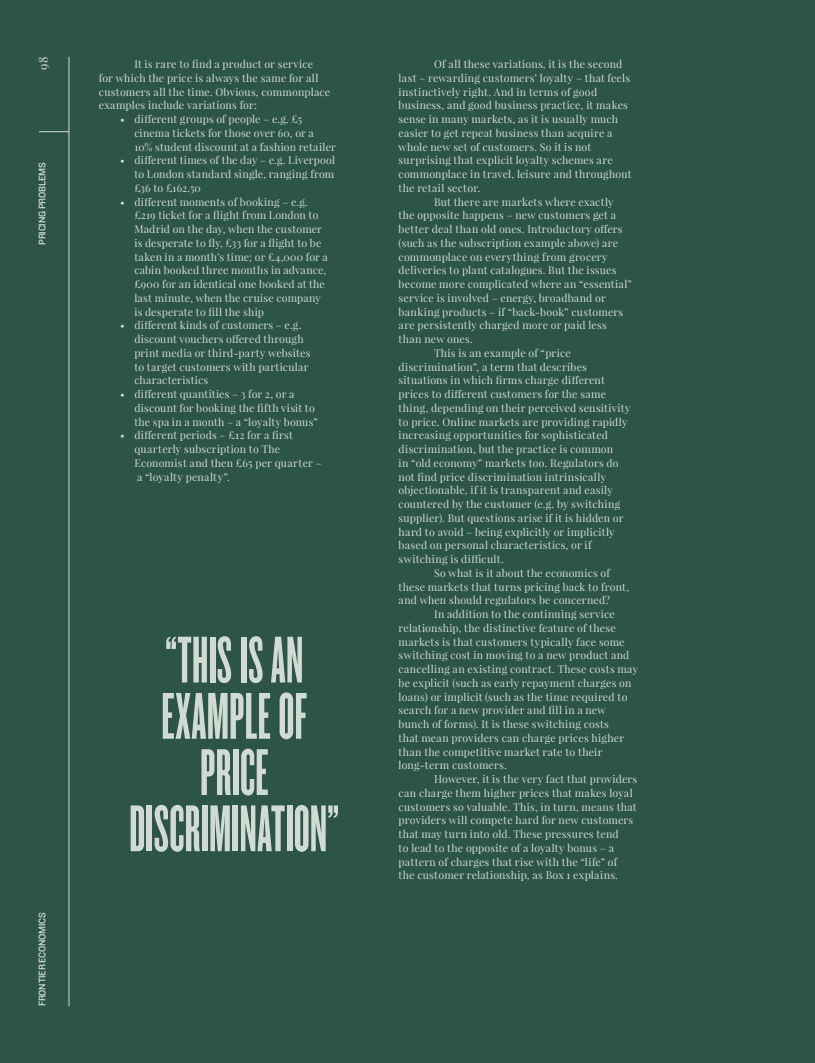
<style>
.page{position:relative;width:815px;height:1063px;background:#2c5449}
.page>*{position:absolute;margin:0;border:0;box-sizing:border-box;transform-origin:0 0}
.t1{font:68.75px/56.2px "Knockout HTF66 Full Flyweight";color:#d1dbd3;text-align:center}
.t2{font:12.5px "Playfair Display";color:#d1dbd3}
.t3{font:10.62px/13.8px "Playfair Display";letter-spacing:.02em;color:#d1dbd3}
.t4{font:10px "Knockout HTF31 Junior Middlewt";letter-spacing:-.02em;color:#d1dbd3}
</style>
<div class="page">
<hr style="left:69px;top:57px;width:1px;height:949px;background:#d1dbd3">
<hr style="left:39px;top:131px;width:30px;height:1px;background:#d1dbd3">
<p class="t2" style="left:35px;top:70px;width:14px;rotate:-90deg">98</p>
<p class="t4" style="left:37px;top:245px;width:84px;rotate:-90deg">PRICING PROBLEMS</p>
<p class="t3" style="left:99px;top:57px;width:233px;text-indent:35px">It is rare to find a product or service<br>for which the price is always the same for all customers all the time. Obvious, commonplace examples include variations for:</p>
<p class="t3" style="left:134px;top:112px;width:203px;text-indent:-14px">• different groups of people – e.g. £5 cinema tickets for those over 60, or a<br>10% student discount at a fashion retailer</p>
<p class="t3" style="left:134px;top:154px;width:202px;text-align:justify;text-indent:-14px">• different times of the day – e.g. Liverpool to London standard single, ranging from £36 to £162.50</p>
<p class="t3" style="left:134px;top:195px;width:195px;text-indent:-14px">• different moments of booking – e.g. £219 ticket for a flight from London to Madrid on the day, when the customer is desperate to fly, £33 for a flight to be taken in a month’s time; or £4,000 for a cabin booked three months in advance, £900 for an identical one booked at the last minute, when the cruise company is desperate to fill the ship</p>
<p class="t3" style="left:134px;top:319px;width:178px;text-indent:-14px">• different kinds of customers – e.g. discount vouchers offered through print media or third-party websites to target customers with particular characteristics</p>
<p class="t3" style="left:134px;top:387px;width:185px;text-indent:-14px">• different quantities – 3 for 2, or a discount for booking the fifth visit to the spa in a month – a “loyalty bonus”</p>
<p class="t3" style="left:134px;top:428px;width:189px;text-indent:-14px">• different periods – £12 for a first quarterly subscription to The<br>Economist and then £65 per quarter – a “loyalty penalty”.</p>
<p class="t4" style="left:37px;top:1006px;width:96px;rotate:-90deg">FRONTIER ECONOMICS</p>
<h1 class="t1" style="left:129px;top:632px;width:212px">“THIS IS AN<br>EXAMPLE OF<br>PRICE<br>DISCRIMINATION”</h1>
<p class="t3" style="left:434px;top:57px;width:190px">Of all these variations, it is the second</p>
<p class="t3" style="left:399px;top:71px;width:233px">last – rewarding customers’ loyalty – that feels</p>
<p class="t3" style="left:399px;top:85px;width:200px">instinctively right. And in terms of good</p>
<p class="t3" style="left:399px;top:98px;width:231px">business, and good business practice, it makes</p>
<p class="t3" style="left:399px;top:112px;width:221px">sense in many markets, as it is usually much</p>
<p class="t3" style="left:399px;top:126px;width:215px">easier to get repeat business than acquire a</p>
<p class="t3" style="left:399px;top:140px;width:194px">whole new set of customers. So it is not</p>
<p class="t3" style="left:399px;top:153px;width:216px">surprising that explicit loyalty schemes are</p>
<p class="t3" style="left:399px;top:167px;width:234px">commonplace in travel, leisure and throughout</p>
<p class="t3" style="left:399px;top:181px;width:83px">the retail sector.</p>
<p class="t3" style="left:434px;top:195px;width:181px">But there are markets where exactly</p>
<p class="t3" style="left:399px;top:208px;width:219px">the opposite happens – new customers get a</p>
<p class="t3" style="left:399px;top:222px;width:225px">better deal than old ones. Introductory offers</p>
<p class="t3" style="left:399px;top:236px;width:221px">(such as the subscription example above) are</p>
<p class="t3" style="left:399px;top:250px;width:210px">commonplace on everything from grocery</p>
<p class="t3" style="left:399px;top:263px;width:219px">deliveries to plant catalogues. But the issues</p>
<p class="t3" style="left:399px;top:277px;width:235px">become more complicated where an “essential”</p>
<p class="t3" style="left:399px;top:291px;width:209px">service is involved – energy, broadband or</p>
<p class="t3" style="left:399px;top:305px;width:226px">banking products – if “back-book” customers</p>
<p class="t3" style="left:399px;top:318px;width:210px">are persistently charged more or paid less</p>
<p class="t3" style="left:399px;top:332px;width:76px">than new ones.</p>
<p class="t3" style="left:434px;top:346px;width:138px">This is an example of “price</p>
<p class="t3" style="left:399px;top:360px;width:190px">discrimination”, a term that describes</p>
<p class="t3" style="left:399px;top:373px;width:208px">situations in which firms charge different</p>
<p class="t3" style="left:399px;top:387px;width:209px">prices to different customers for the same</p>
<p class="t3" style="left:399px;top:401px;width:233px">thing, depending on their perceived sensitivity</p>
<p class="t3" style="left:399px;top:415px;width:230px">to price. Online markets are providing rapidly</p>
<p class="t3" style="left:399px;top:428px;width:211px">increasing opportunities for sophisticated</p>
<p class="t3" style="left:399px;top:442px;width:216px">discrimination, but the practice is common</p>
<p class="t3" style="left:399px;top:456px;width:222px">in “old economy” markets too. Regulators do</p>
<p class="t3" style="left:399px;top:470px;width:209px">not find price discrimination intrinsically</p>
<p class="t3" style="left:399px;top:483px;width:216px">objectionable, if it is transparent and easily</p>
<p class="t3" style="left:399px;top:497px;width:223px">countered by the customer (e.g. by switching</p>
<p class="t3" style="left:399px;top:511px;width:226px">supplier). But questions arise if it is hidden or</p>
<p class="t3" style="left:399px;top:525px;width:217px">hard to avoid – being explicitly or implicitly</p>
<p class="t3" style="left:399px;top:538px;width:194px">based on personal characteristics, or if</p>
<p class="t3" style="left:399px;top:552px;width:107px">switching is difficult.</p>
<p class="t3" style="left:434px;top:566px;width:177px">So what is it about the economics of</p>
<p class="t3" style="left:399px;top:580px;width:232px">these markets that turns pricing back to front,</p>
<p class="t3" style="left:399px;top:593px;width:213px">and when should regulators be concerned?</p>
<p class="t3" style="left:434px;top:607px;width:182px">In addition to the continuing service</p>
<p class="t3" style="left:399px;top:621px;width:219px">relationship, the distinctive feature of these</p>
<p class="t3" style="left:399px;top:635px;width:228px">markets is that customers typically face some</p>
<p class="t3" style="left:399px;top:648px;width:232px">switching cost in moving to a new product and</p>
<p class="t3" style="left:399px;top:662px;width:241px">cancelling an existing contract. These costs may</p>
<p class="t3" style="left:399px;top:676px;width:234px">be explicit (such as early repayment charges on</p>
<p class="t3" style="left:399px;top:690px;width:230px">loans) or implicit (such as the time required to</p>
<p class="t3" style="left:399px;top:703px;width:209px">search for a new provider and fill in a new</p>
<p class="t3" style="left:399px;top:717px;width:212px">bunch of forms). It is these switching costs</p>
<p class="t3" style="left:399px;top:731px;width:227px">that mean providers can charge prices higher</p>
<p class="t3" style="left:399px;top:745px;width:205px">than the competitive market rate to their</p>
<p class="t3" style="left:399px;top:758px;width:110px">long-term customers.</p>
<p class="t3" style="left:434px;top:772px;width:205px">However, it is the very fact that providers</p>
<p class="t3" style="left:399px;top:786px;width:236px">can charge them higher prices that makes loyal</p>
<p class="t3" style="left:399px;top:800px;width:240px">customers so valuable. This, in turn, means that</p>
<p class="t3" style="left:399px;top:813px;width:236px">providers will compete hard for new customers</p>
<p class="t3" style="left:399px;top:827px;width:222px">that may turn into old. These pressures tend</p>
<p class="t3" style="left:399px;top:841px;width:217px">to lead to the opposite of a loyalty bonus – a</p>
<p class="t3" style="left:399px;top:855px;width:220px">pattern of charges that rise with the “life” of</p>
<p class="t3" style="left:399px;top:868px;width:221px">the customer relationship, as Box 1 explains.</p>
</div>
